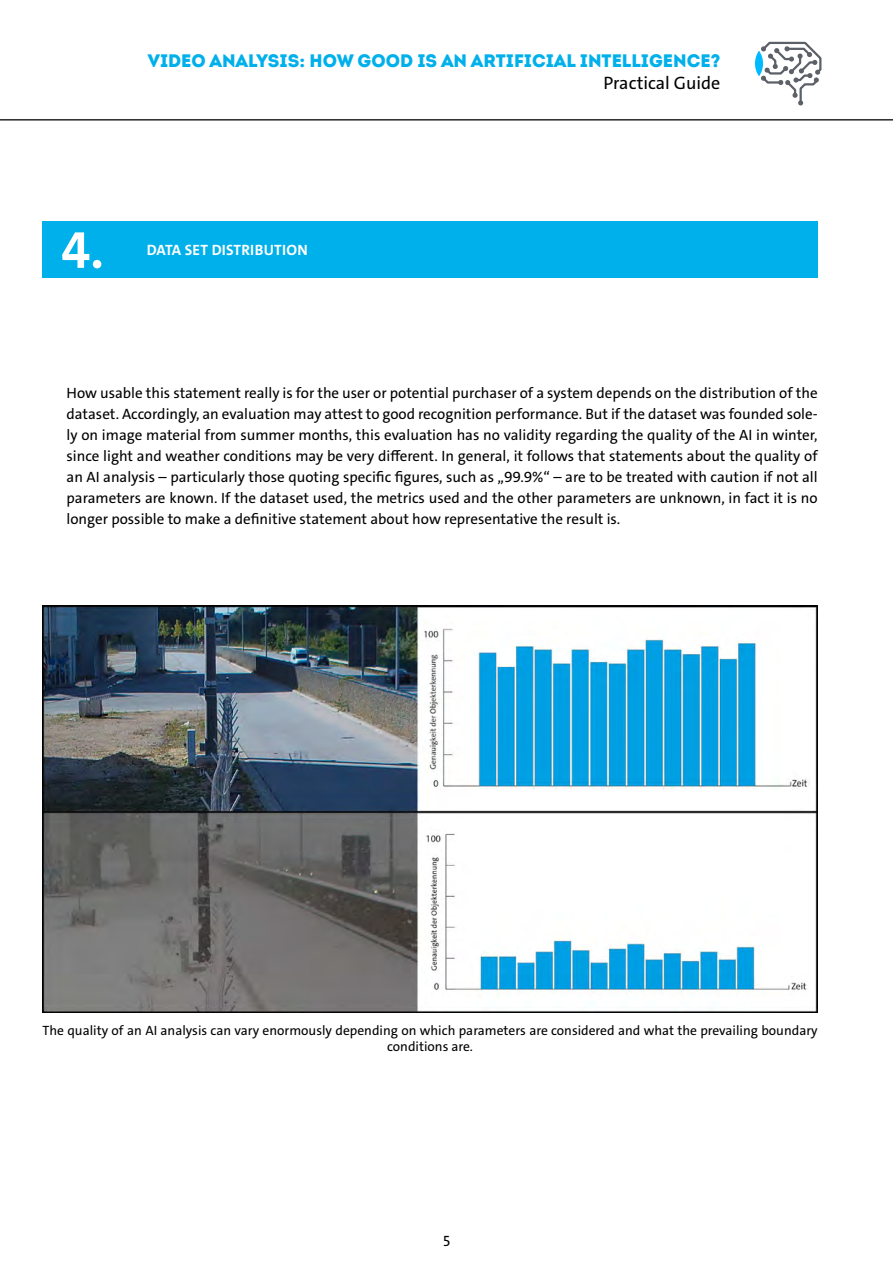
<style>
.page{position:relative;width:893px;height:1263px;background:#fff}
.page>*{position:absolute;margin:0;border:0;box-sizing:border-box;transform-origin:0 0}
.t1{font:700 52.5px "The Sans C4 s";color:#fff}
.t2{font:18px "Intro Black Caps";color:#00b0eb}
.t3{font:18px "The Sans E4 s";color:#000}
.t4{font:15px/21px "The Sans E4 s";color:#000;text-align:justify}
.t5{font:700 15px "The Sans E4 s";letter-spacing:.02em;color:#fff}
.t6{font:13.5px/16.2px "The Sans E4 s";color:#000;text-align:center}
</style>
<div class="page">
<svg style="left:0;top:105px;width:893px;height:16px"></svg>
<svg style="left:755px;top:41px;width:67px;height:64px"></svg>
<div style="left:43px;top:221px;width:775px;height:57px;background:#00b0eb"></div>
<img style="left:43px;top:606px;width:775px;height:407px">
<p class="t2" style="left:148px;top:49px;width:574px">VIDEO ANALYSIS: HOW GOOD IS AN ARTIFICIAL INTELLIGENCE?</p>
<p class="t3" style="left:603px;top:71px;width:118px">Practical Guide</p>
<h1 class="t1" style="left:61px;top:216px;width:44px">4.</h1>
<p class="t5" style="left:147px;top:240px;width:163px">DATA SET DISTRIBUTION</p>
<p class="t4" style="left:67px;top:383px;width:753px">How usable this statement really is for the user or potential purchaser of a system depends on the distribution of the dataset. Accordingly, an evaluation may attest to good recognition performance. But if the dataset was founded sole&shy;ly on image material from summer months, this evaluation has no validity regarding the quality of the AI in winter, since light and weather conditions may be very different. In general, it follows that statements about the quality of an AI analysis – particularly those quoting specific figures, such as „99.9%“ – are to be treated with caution if not all parameters are known. If the dataset used, the metrics used and the other parameters are unknown, in fact it is no longer possible to make a definitive statement about how representative the result is.</p>
<p class="t6" style="left:43px;top:1022px;width:777px">The quality of an AI analysis can vary enormously depending on which parameters are considered and what the prevailing boundary conditions are.</p>
<p class="t4" style="left:443px;top:1230px;width:8px">5</p>
</div>
